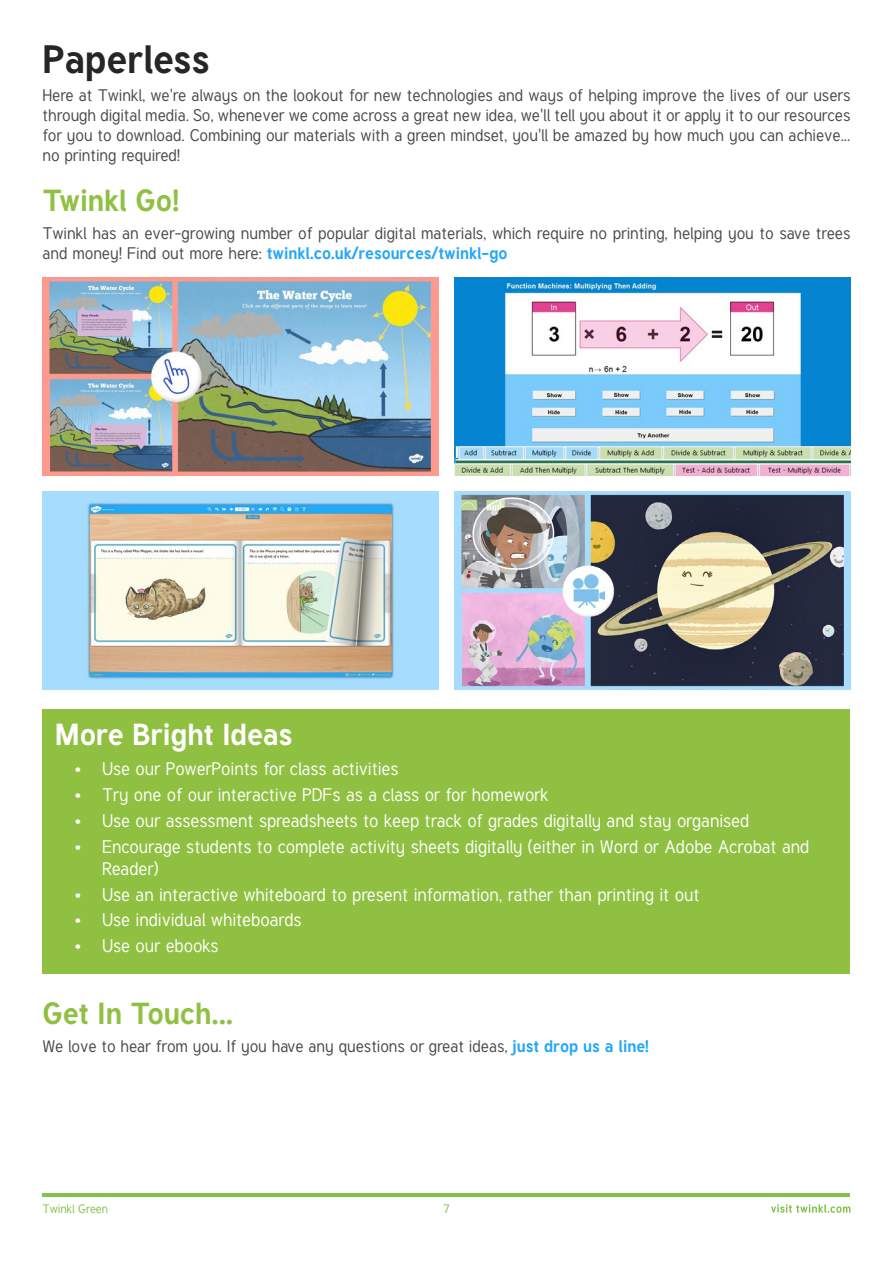
<style>
.page{position:relative;width:893px;height:1263px;background:#fff}
.page>*{position:absolute;margin:0;border:0;box-sizing:border-box;transform-origin:0 0}
.Heading_2{font:700 39px "Tuffy";letter-spacing:-.005em;color:#282526}
.Heading_2-2{font:700 30px "Tuffy";letter-spacing:-.01em;color:#90c041}
.Heading_2-3{font:700 30px "Tuffy";letter-spacing:-.005em;color:#fff}
.t1{font:18px/21.6px "Tuffy";color:#fff}
.Body_Copy{font:16.5px/19.8px "Tuffy";color:#494949;text-align:justify}
.t2{font:12px "Tuffy";color:#7fc349}
.s1{font-weight:700;color:#23a7f9}
</style>
<div class="page">
<hr style="left:43px;top:1193px;width:807px;height:3px;background:#7fc349">
<svg style="left:771px;top:1204px;width:79px;height:9px"></svg>
<div style="left:43px;top:709px;width:807px;height:265px;background:#90c041"></div>
<img style="left:43px;top:278px;width:395px;height:197px">
<img style="left:454px;top:278px;width:396px;height:197px">
<img style="left:43px;top:491px;width:395px;height:198px">
<img style="left:454px;top:491px;width:396px;height:198px">
<p class="Heading_2" style="left:43px;top:28px;width:169px">Paperless</p>
<p class="Body_Copy" style="left:43px;top:86px;width:809px">Here at Twinkl, we're always on the lookout for new technologies and ways of helping improve the lives of our users through digital media. So, whenever we come across a great new idea, we'll tell you about it or apply it to our resources for you to download. Combining our materials with a green mindset, you'll be amazed by how much you can achieve... no printing required!</p>
<p class="Heading_2-2" style="left:43px;top:177px;width:138px">Twinkl Go!</p>
<p class="Body_Copy" style="left:43px;top:224px;width:809px">Twinkl has an ever-growing number of popular digital materials, which require no printing, helping you to save trees and money! Find out more here: <span class="s1">twinkl.co.uk/resources/twinkl-go</span></p>
<p class="Heading_2-3" style="left:55px;top:711px;width:239px">More Bright Ideas</p>
<p class="t1" style="left:75px;top:759px;width:325px">• Use our PowerPoints for class activities</p>
<p class="t1" style="left:75px;top:784px;width:475px">• Try one of our interactive PDFs as a class or for homework</p>
<p class="t1" style="left:75px;top:810px;width:676px">• Use our assessment spreadsheets to keep track of grades digitally and stay organised</p>
<p class="t1" style="left:102px;top:836px;width:709px;text-indent:-27px">• Encourage students to complete activity sheets digitally (either in Word or Adobe Acrobat and<br>Reader)</p>
<p class="t1" style="left:75px;top:884px;width:626px">• Use an interactive whiteboard to present information, rather than printing it out</p>
<p class="t1" style="left:75px;top:909px;width:228px">• Use individual whiteboards</p>
<p class="t1" style="left:75px;top:935px;width:145px">• Use our ebooks</p>
<p class="Heading_2-2" style="left:43px;top:990px;width:192px">Get In Touch...</p>
<p class="Body_Copy" style="left:43px;top:1037px;width:608px">We love to hear from you. If you have any questions or great ideas, <span class="s1">just drop us a line!</span></p>
<p class="t2" style="left:43px;top:1201px;width:67px">Twinkl Green</p>
<p class="t2" style="left:443px;top:1201px;width:8px">7</p>
</div>
